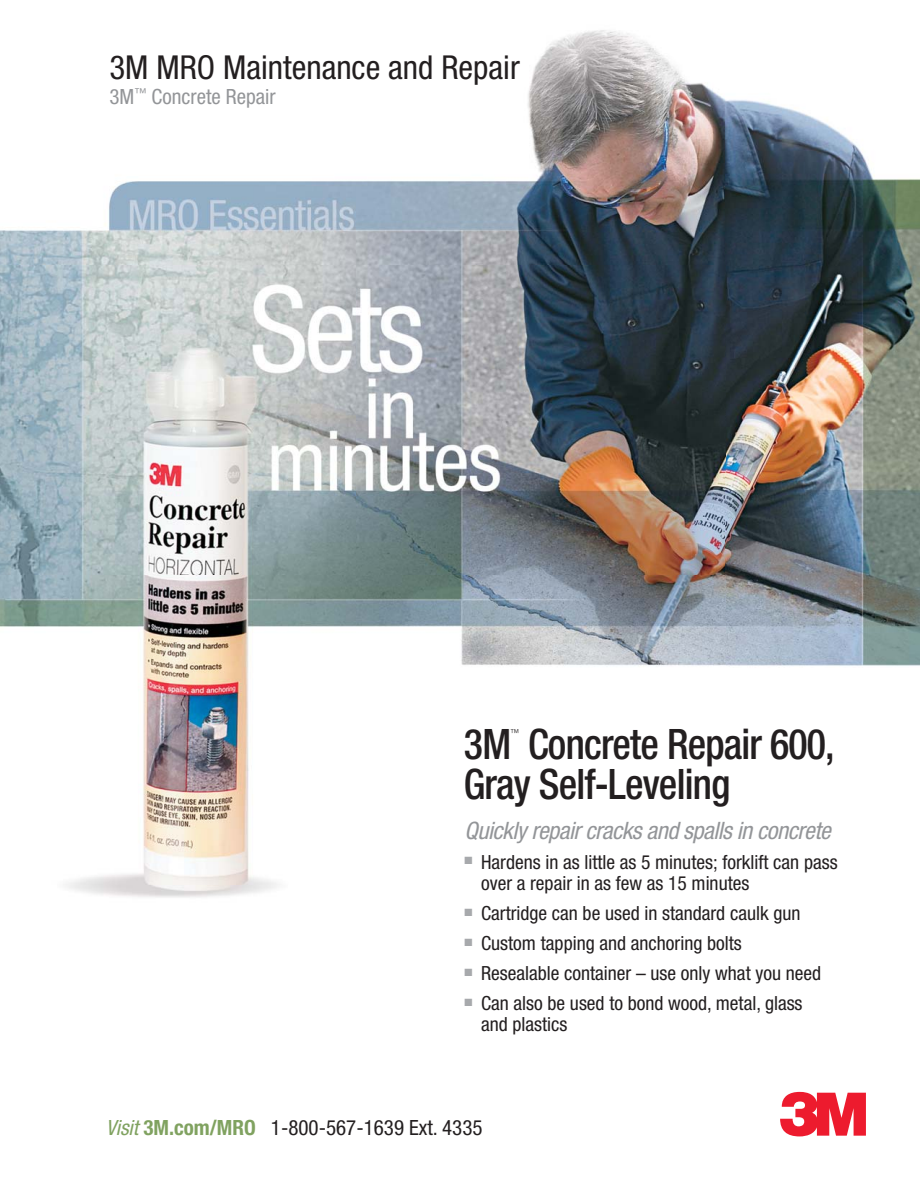
<style>
.page{position:relative;width:920px;height:1189px;background:#fff}
.page>*{position:absolute;margin:0;border:0;box-sizing:border-box;transform-origin:0 0}
.t1{font:500 condensed 42px "Helvetica Neue LT Std";letter-spacing:-.02em;color:#231f20;scale:.95 1}
.t2{font:condensed 33px "Helvetica Neue LT Std";color:#231f20}
.t3{font:italic condensed 24px "Helvetica Neue LT Std";letter-spacing:-.02em;color:#939598}
.t4{font:condensed 21px "Helvetica Neue LT Std";color:#231f20}
.t5{font:condensed 21px "Helvetica Neue LT Std";color:#939598}
.t6{font:condensed 19.5px/21px "Helvetica Neue LT Std";color:#231f20}
.t7{font:300 condensed 9.6px "Helvetica Neue LT Std";color:#231f20;scale:.95 1}
.s1{font-style:italic;color:#80a260}
.s2{font-weight:700;color:#80a260}
</style>
<div class="page">
<img style="left:0;top:30px;width:919px;height:867px">
<h2 class="t2" style="left:109px;top:55px;width:411px">3M MRO Maintenance and Repair</h2>
<p class="t5" style="left:109px;top:89px;width:168px">3M<sup>™</sup> Concrete Repair</p>
<h1 class="t1" style="left:464px;top:728px;width:391px">3M Concrete Repair 600,</h1>
<p class="t7" style="left:510px;top:729px;width:11px">™</p>
<h1 class="t1" style="left:464px;top:769px;width:282px">Gray Self-Leveling</h1>
<p class="t3" style="left:464px;top:821px;width:367px">Quickly repair cracks and spalls in concrete</p>
<p class="t6" style="left:481px;top:854px;width:358px;text-indent:-16px"><sup>■</sup> Hardens in as little as 5 minutes; forklift can pass over a repair in as few as 15 minutes</p>
<p class="t6" style="left:464px;top:905px;width:337px"><sup>■</sup> Cartridge can be used in standard caulk gun</p>
<p class="t6" style="left:464px;top:935px;width:278px"><sup>■</sup> Custom tapping and anchoring bolts</p>
<p class="t6" style="left:464px;top:965px;width:358px"><sup>■</sup> Resealable container – use only what you need</p>
<p class="t6" style="left:481px;top:995px;width:323px;text-indent:-16px"><sup>■</sup> Can also be used to bond wood, metal, glass and plastics</p>
<p class="t4" style="left:106px;top:1120px;width:378px"><span class="s1">Visit</span> <span class="s2">3M.com/MRO</span> 1-800-567-1639 Ext. 4335</p>
</div>
